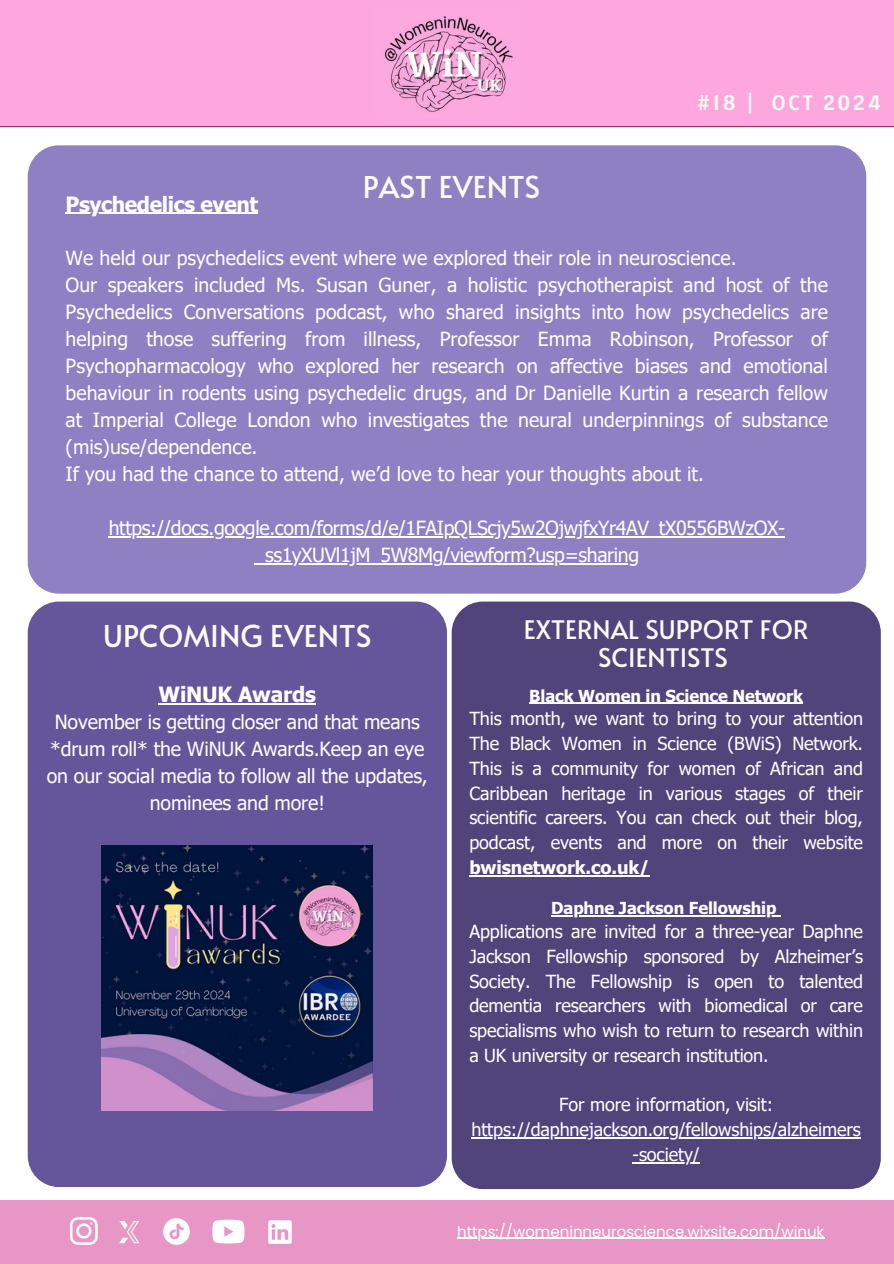
<style>
.page{position:relative;width:894px;height:1264px;background:#fff}
.page>*{position:absolute;margin:0;border:0;box-sizing:border-box;transform-origin:0 0}
.t1{font:30px "Alata";color:#fdfbfa}
.t2{font:25.5px/28.2px "Alata";color:#fdfbfa;text-align:center}
.t3{font:700 21px "Tahoma";letter-spacing:-.02em;color:#fff}
.t4{font:21px "Alatsi";letter-spacing:.145em;color:#fffbf2}
.t5{font:19.5px/27px "Tahoma";color:#fff;text-align:center}
.t6{font:19.5px "Tahoma";letter-spacing:-.02em;color:#fff}
.t7{font:18px/24.8px "Tahoma";letter-spacing:-.005em;color:#fff;text-align:justify}
.t8{font:700 16.5px "Tahoma";letter-spacing:-.005em;color:#fff}
.t9{font:15px "Poppins";color:#fff}
.s1{font-weight:700}
</style>
<div class="page">
<hr style="left:0;top:126px;width:893px;height:1px;background:#87255b">
<div style="left:0;top:0;width:893px;height:125px;background:#fea7df"></div>
<div style="left:28px;top:145px;width:838px;height:448px;background:#8e80c3;border-radius:31px"></div>
<img style="left:384px;top:16px;width:129px;height:96px">
<div style="left:0;top:1200px;width:893px;height:63px;background:#e896c6"></div>
<svg style="left:119px;top:1221px;width:20px;height:22px"></svg>
<img style="left:163px;top:1218px;width:26px;height:26px">
<svg style="left:212px;top:1219px;width:32px;height:24px"></svg>
<svg style="left:268px;top:1220px;width:24px;height:23px"></svg>
<hr style="left:457px;top:1237px;width:367px;height:1px;background:#fff">
<svg style="left:70px;top:1217px;width:28px;height:27px"></svg>
<div style="left:28px;top:601px;width:419px;height:585px;background:#65569c;border-radius:31px"></div>
<hr style="left:158px;top:703px;width:158px;height:1px;background:#fff">
<img style="left:101px;top:845px;width:272px;height:265px">
<div style="left:451px;top:601px;width:429px;height:587px;background:#50447b;border-radius:31px"></div>
<hr style="left:529px;top:703px;width:273px;height:1px;background:#fff">
<hr style="left:469px;top:875px;width:180px;height:1px;background:#fff">
<hr style="left:66px;top:213px;width:192px;height:1px;background:#fff">
<hr style="left:109px;top:536px;width:675px;height:1px;background:#fff">
<hr style="left:255px;top:563px;width:383px;height:1px;background:#fff">
<hr style="left:551px;top:915px;width:225px;height:1px;background:#fff">
<hr style="left:471px;top:1137px;width:389px;height:1px;background:#fff">
<hr style="left:632px;top:1161px;width:67px;height:2px;background:#fff">
<h5 class="t4" style="left:697px;top:89px;width:185px">#18 | OCT 2024</h5>
<h5 class="t1" style="left:363px;top:165px;width:179px">PAST EVENTS</h5>
<h6 class="t3" style="left:66px;top:191px;width:194px">Psychedelics event</h6>
<h6 class="t5" style="left:66px;top:243px;width:763px;text-align:left">We held our psychedelics event where we explored their role in neuroscience.<br>Our speakers included Ms. Susan Guner, a holistic psychotherapist and host of the Psychedelics Conversations podcast, who shared insights into how psychedelics are helping those suffering from illness, Professor Emma Robinson, Professor of Psychopharmacology who explored her research on affective biases and emotional behaviour in rodents using psychedelic drugs, and Dr Danielle Kurtin a research fellow at Imperial College London who investigates the neural underpinnings of substance (mis)use/dependence.<br>If you had the chance to attend, we’d love to hear your thoughts about it.</h6>
<h6 class="t6" style="left:109px;top:515px;width:677px">https://docs.google.com/forms/d/e/1FAIpQLScjy5w2OjwjfxYr4AV_tX0556BWzOX-</h6>
<p class="t6" style="left:255px;top:542px;width:386px">_ss1yXUVl1jM_5W8Mg/viewform?usp=sharing</p>
<h5 class="t1" style="left:103px;top:613px;width:270px">UPCOMING EVENTS</h5>
<p class="t2" style="left:523px;top:614px;width:286px">EXTERNAL SUPPORT FOR<br>SCIENTISTS</p>
<h2 class="t8" style="left:529px;top:685px;width:275px">Black Women in Science Network</h2>
<h2 class="t7" style="left:469px;top:706px;width:395px">This month, we want to bring to your attention The Black Women in Science (BWiS) Network.<br>This is a community for women of African and Caribbean heritage in various stages of their scientific careers. You can check out their blog, podcast, events and more on their website <span class="s1">bwisnetwork.co.uk/</span></h2>
<h1 class="t3" style="left:158px;top:681px;width:159px">WiNUK Awards</h1>
<h1 class="t5" style="left:47px;top:708px;width:382px">November is getting closer and that means *drum roll* the WiNUK Awards.Keep an eye on our social media to follow all the updates, nominees and more!</h1>
<p class="t8" style="left:551px;top:897px;width:227px">Daphne Jackson Fellowship</p>
<p class="t7" style="left:469px;top:918px;width:395px">Applications are invited for a three-year Daphne Jackson Fellowship sponsored by Alzheimer’s Society. The Fellowship is open to talented dementia researchers with biomedical or care specialisms who wish to return to research within a UK university or research institution.</p>
<p class="t7" style="left:559px;top:1091px;width:215px">For more information, visit:</p>
<p class="t7" style="left:471px;top:1116px;width:391px">https://daphnejackson.org/fellowships/alzheimers</p>
<p class="t7" style="left:632px;top:1141px;width:69px">-society/</p>
<h4 class="t9" style="left:457px;top:1220px;width:368px">https://womeninneuroscience.wixsite.com/winuk</h4>
</div>
